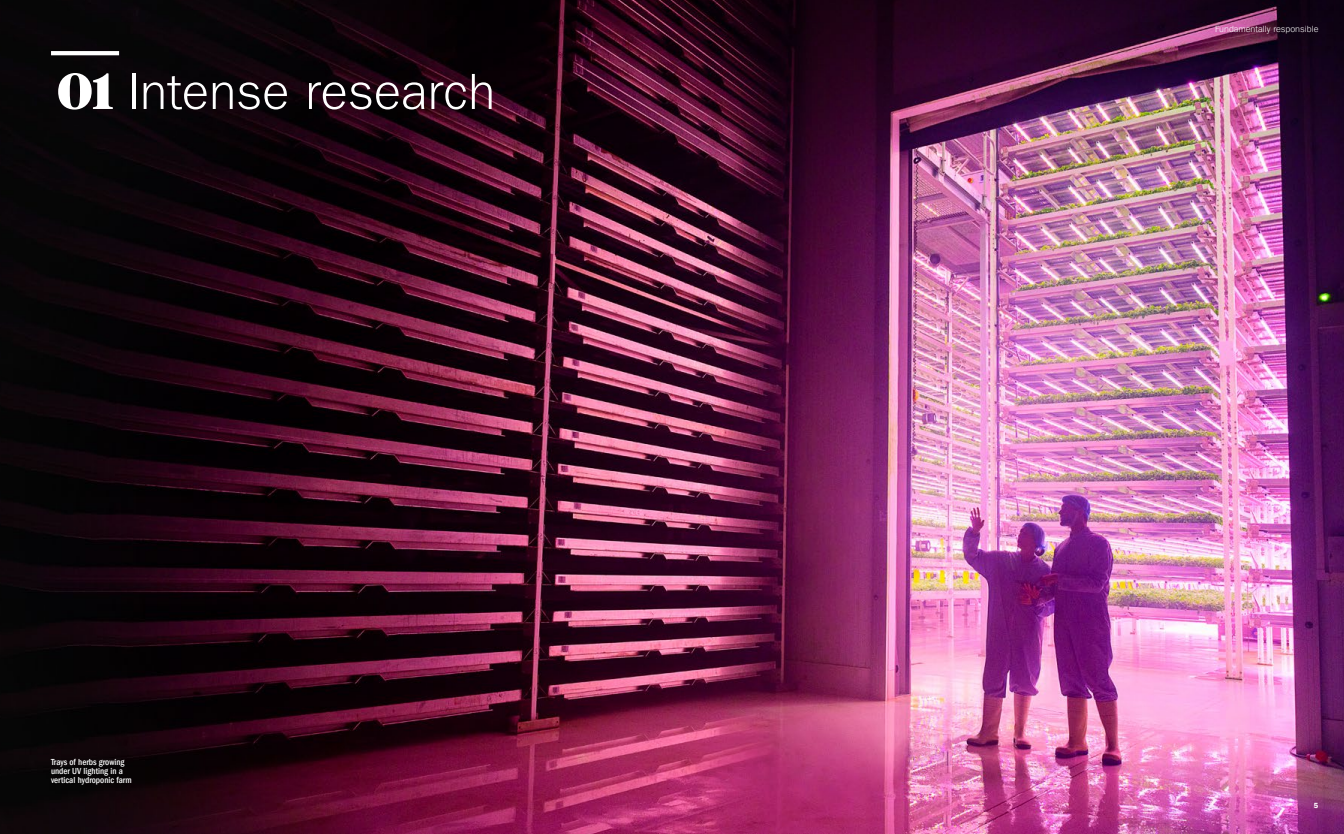
<style>
.page{position:relative;width:1344px;height:834px;background:#fff}
.page>*{position:absolute;margin:0;border:0;box-sizing:border-box;transform-origin:0 0}
.t1{font:300 51px "ITC Frank Gofor Ameriprise";letter-spacing:-.005em;color:#fff}
.t2{font:500 condensed 9px/9px "ITC Frank Gofor Ameriprise";color:#fff}
.t3{font:300 9px "ITC Frank Gofor Ameriprise";color:#fff}
.t4{font:7.5px "ITC Frank Gofor Ameriprise Dm";color:#fff}
.s1{font-family:"Publico Headline";font-weight:900}
</style>
<div class="page">
<img style="left:0;top:0;width:1344px;height:833px">
<svg style="left:51px;top:51px;width:68px;height:4px"></svg>
<p class="t1" style="left:56px;top:63px;width:440px"><span class="s1">01</span> Intense research</p>
<p class="t2" style="left:51px;top:757px;width:82px">Trays of herbs growing under UV lighting in a vertical hydroponic farm</p>
<p class="t3" style="left:1215px;top:24px;width:105px">Fundamentally responsible</p>
<p class="t4" style="left:1314px;top:801px;width:6px">5</p>
</div>
